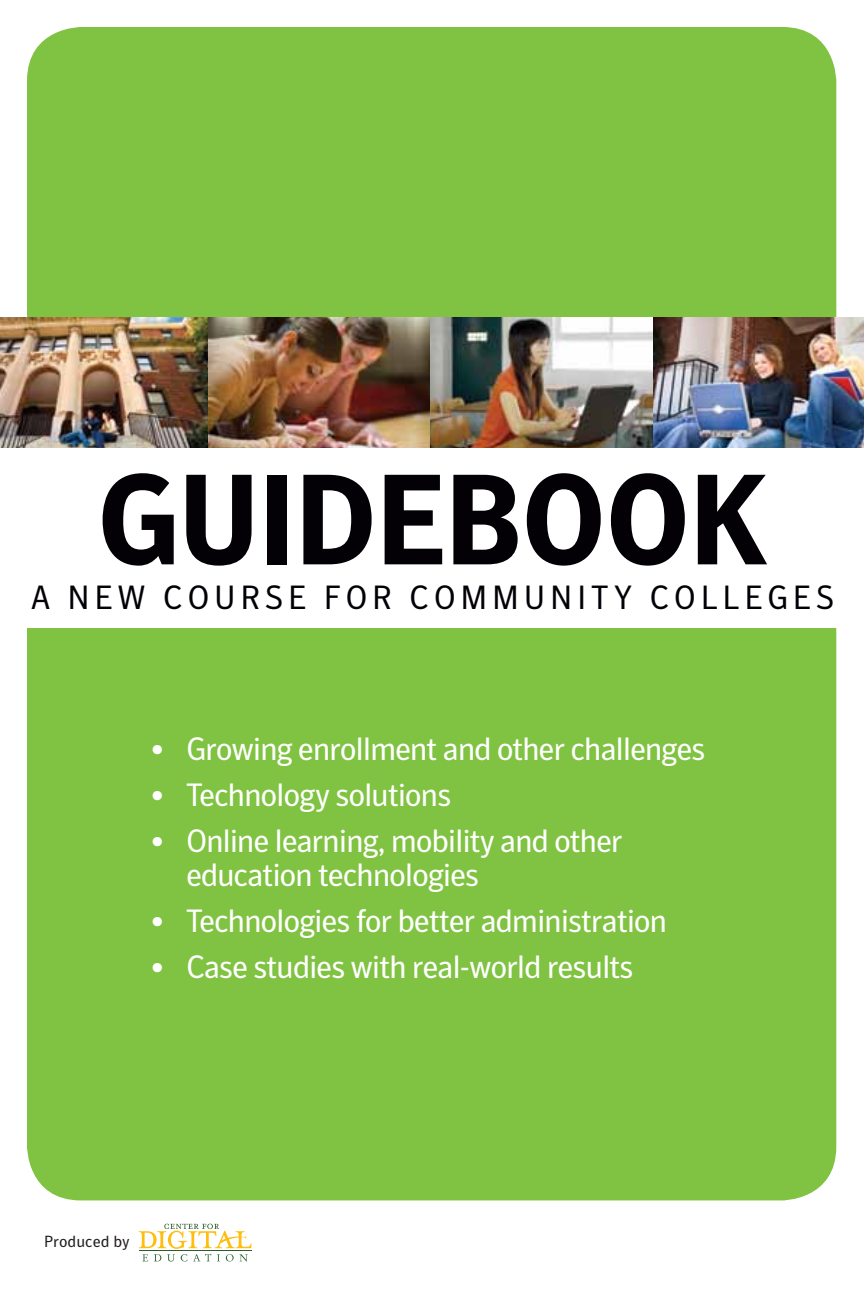
<style>
.page{position:relative;width:864px;height:1296px;background:#fff}
.page>*{position:absolute;margin:0;border:0;box-sizing:border-box;transform-origin:0 0}
.t1{font:700 127.4px "Symantec Sans";color:#030006}
.t2{font:33.4px "Symantec Sans";letter-spacing:.14em;color:#030006}
.t3{font:32px/34px "Symantec Sans";letter-spacing:-.04em;color:#fff}
.t4{font:16px "Symantec Sans";color:#231f20}
</style>
<div class="page">
<div style="left:27px;top:27px;width:809px;height:1173px;background:#80c342;border-radius:54px"></div>
<img style="left:0;top:318px;width:209px;height:130px">
<img style="left:209px;top:318px;width:222px;height:130px">
<img style="left:431px;top:318px;width:223px;height:130px">
<img style="left:654px;top:318px;width:210px;height:130px">
<svg style="left:139px;top:1224px;width:113px;height:38px"></svg>
<div style="left:0;top:448px;width:864px;height:180px;background:#fff"></div>
<h1 class="t1" style="left:96px;top:450px;width:674px">GUIDEBOOK</h1>
<p class="t2" style="left:31px;top:580px;width:805px">A New Course for Commun ity Colleges</p>
<p class="t3" style="left:150px;top:732px;width:557px">• Growing enrollment and other challenges</p>
<p class="t3" style="left:150px;top:778px;width:303px">• Technology solutions</p>
<p class="t3" style="left:186px;top:824px;width:438px;text-indent:-36px">• Online learning, mobility and other education technologies</p>
<p class="t3" style="left:150px;top:904px;width:519px">• Technologies for better administration</p>
<p class="t3" style="left:150px;top:950px;width:485px">• Case studies with real-world results</p>
<p class="t4" style="left:44px;top:1233px;width:87px">Produced by</p>
</div>
